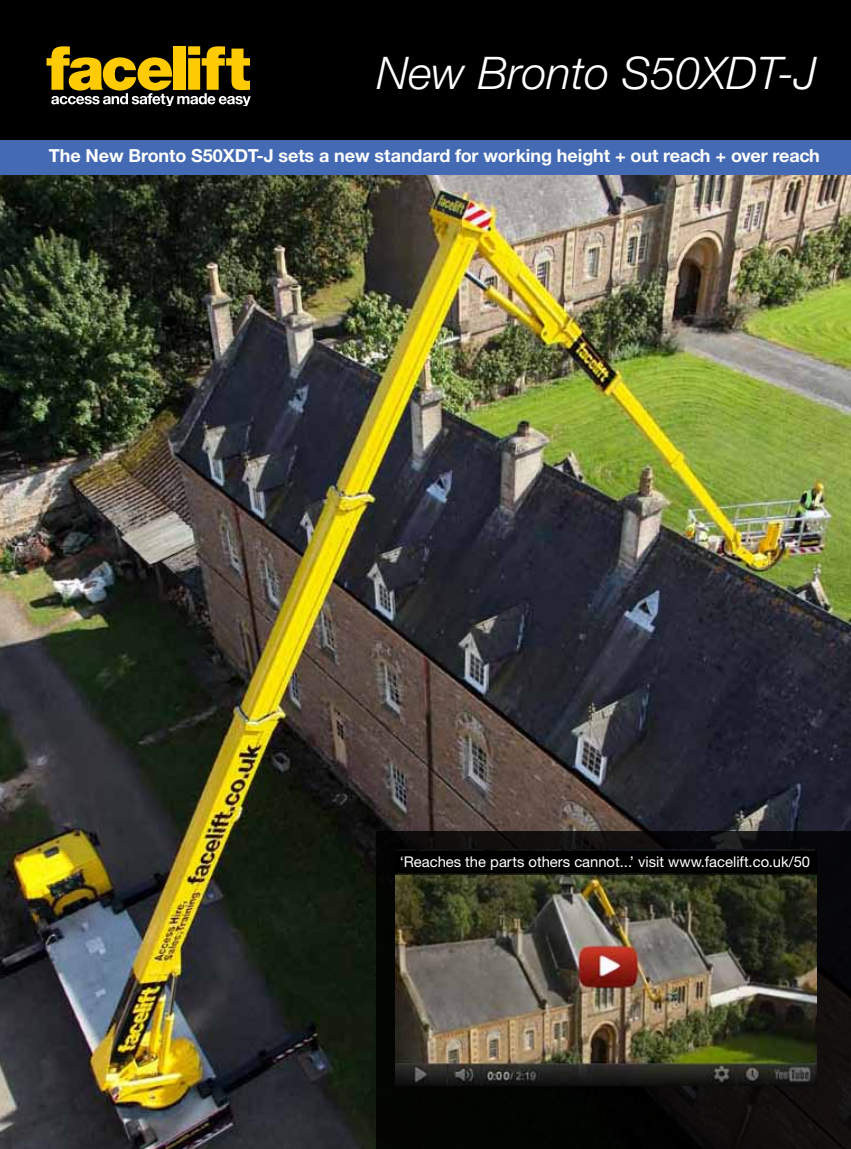
<style>
.page{position:relative;width:851px;height:1149px;background:#fff}
.page>*{position:absolute;margin:0;border:0;box-sizing:border-box;transform-origin:0 0}
.t1{font:italic 300 45px "Helvetica Neue CE";color:#fff}
.t2{font:700 18px "Helvetica Neue CE";letter-spacing:-.005em;color:#fff}
.t3{font:14.85px "Helvetica Neue CE";color:#fff}
</style>
<div class="page">
<div style="left:0;top:0;width:850px;height:140px;background:#000"></div>
<svg style="left:46px;top:46px;width:205px;height:60px"></svg>
<div style="left:0;top:140px;width:850px;height:35px;background:#436ab3"></div>
<img style="left:0;top:175px;width:850px;height:973px">
<div style="left:376px;top:831px;width:474px;height:317px;background:linear-gradient(to bottom,#080909,#0b0b08)"></div>
<img style="left:395px;top:849px;width:421px;height:236px">
<div style="left:395px;top:850px;width:421px;height:22px;background:#000"></div>
<h1 class="t1" style="left:376px;top:46px;width:441px">New Bronto S50XDT-J</h1>
<p class="t2" style="left:49px;top:144px;width:772px">The New Bronto S50XDT-J sets a new standard for working height + out reach + over reach</p>
<p class="t3" style="left:399px;top:852px;width:412px">‘Reaches the parts others cannot...’ visit www.facelift.co.uk/50</p>
</div>
